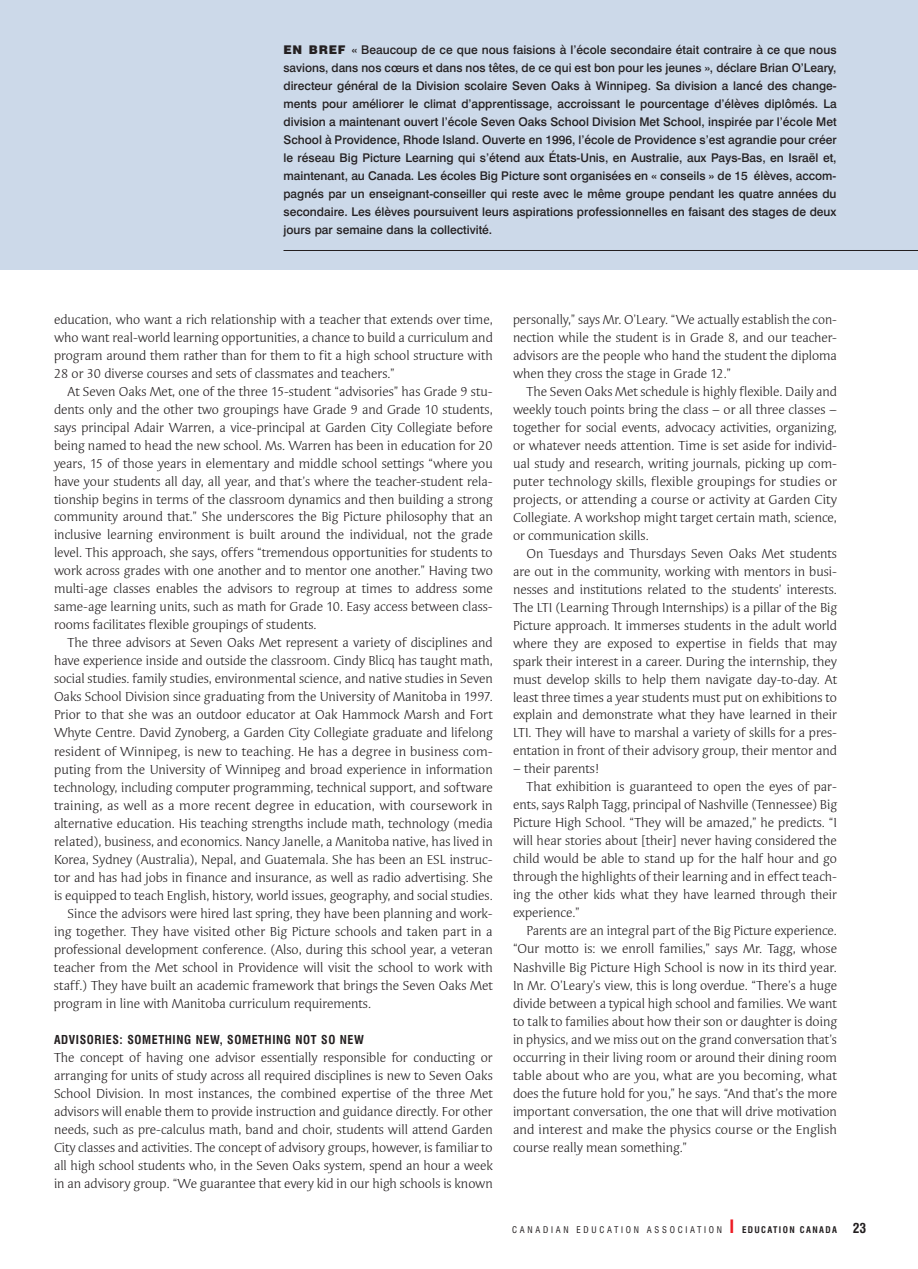
<style>
.page{position:relative;width:918px;height:1269px;background:#fff}
.page>*{position:absolute;margin:0;border:0;box-sizing:border-box;transform-origin:0 0}
.t1{font:13.5px/18px "Syndor ITC";color:#231f20;text-align:justify}
.t2{font:500 12px/18px "Swiss 721 BT";color:#231f20;text-align:justify}
.t3{font:700 condensed 12px "Swiss 721 BT";letter-spacing:.05em;color:#231f20}
.t4{font:condensed 9px "Swiss 721 BT";letter-spacing:.3em;color:#231f20}
.s1{font-weight:900}
.s2{font-weight:700;font-size:18px;color:#ed1c24}
.s3{font-weight:700}
.s4{font-weight:700;font-size:13.5px}
</style>
<div class="page">
<div style="left:0;top:0;width:918px;height:270px;background:#ccd9e9"></div>
<hr style="left:284px;top:250px;width:634px;height:1px;background:#231f20">
<p class="t2" style="left:283px;top:42px;width:555px"><span class="s1">EN BREF</span> « Beaucoup de ce que nous faisions à l’école secondaire était contraire à ce que nous savions, dans nos cœurs et dans nos têtes, de ce qui est bon pour les jeunes », déclare Brian O’Leary, directeur général de la Division scolaire Seven Oaks à Winnipeg. Sa division a lancé des change&shy;ments pour améliorer le climat d’apprentissage, accroissant le pourcentage d’élèves diplômés. La division a maintenant ouvert l’école Seven Oaks School Division Met School, inspirée par l’école Met School à Providence, Rhode Island. Ouverte en 1996, l’école de Providence s’est agrandie pour créer le réseau Big Picture Learning qui s’étend aux États-Unis, en Australie, aux Pays-Bas, en Israël et, maintenant, au Canada. Les écoles Big Picture sont organisées en « conseils » de 15 élèves, accom&shy;pagnés par un enseignant-conseiller qui reste avec le même groupe pendant les quatre années du secondaire. Les élèves poursuivent leurs aspirations professionnelles en faisant des stages de deux jours par semaine dans la collectivité.</p>
<p class="t1" style="left:54px;top:311px;width:440px">education, who want a rich relationship with a teacher that extends over time, who want real-world learning opportunities, a chance to build a curriculum and program around them rather than for them to fit a high school structure with 28 or 30 diverse courses and sets of classmates and teachers.”</p>
<p class="t1" style="left:54px;top:383px;width:440px;text-indent:14px">At Seven Oaks Met, one of the three 15-student “advisories” has Grade 9 stu&shy;dents only and the other two groupings have Grade 9 and Grade 10 students, says principal Adair Warren, a vice-principal at Garden City Collegiate before being named to head the new school. Ms. Warren has been in education for 20 years, 15 of those years in elementary and middle school settings “where you have your students all day, all year, and that’s where the teacher-student rela&shy;tionship begins in terms of the classroom dynamics and then building a strong community around that.” She underscores the Big Picture philosophy that an inclusive learning environment is built around the individual, not the grade level. This approach, she says, offers “tremendous opportunities for students to work across grades with one another and to mentor one another.” Having two multi-age classes enables the advisors to regroup at times to address some same-age learning units, such as math for Grade 10. Easy access between class&shy;rooms facilitates flexible groupings of students.</p>
<p class="t1" style="left:68px;top:635px;width:427px">The three advisors at Seven Oaks Met represent a variety of disciplines and</p>
<p class="t1" style="left:54px;top:653px;width:440px">have experience inside and outside the classroom. Cindy Blicq has taught math,</p>
<p class="t1" style="left:54px;top:671px;width:440px">social studies. family studies, environmental science, and native studies in Seven</p>
<p class="t1" style="left:54px;top:689px;width:440px">Oaks School Division since graduating from the University of Manitoba in 1997.</p>
<p class="t1" style="left:54px;top:707px;width:440px">Prior to that she was an outdoor educator at Oak Hammock Marsh and Fort</p>
<p class="t1" style="left:54px;top:725px;width:440px">Whyte Centre. David Zynoberg, a Garden City Collegiate graduate and lifelong</p>
<p class="t1" style="left:54px;top:743px;width:440px">resident of Winnipeg, is new to teaching. He has a degree in business com-</p>
<p class="t1" style="left:54px;top:761px;width:440px">puting from the University of Winnipeg and broad experience in information</p>
<p class="t1" style="left:54px;top:779px;width:440px">technology, including computer programming, technical support, and software</p>
<p class="t1" style="left:54px;top:797px;width:440px">training, as well as a more recent degree in education, with coursework in</p>
<p class="t1" style="left:54px;top:815px;width:440px">alternative education. His teaching strengths include math, technology (media</p>
<p class="t1" style="left:54px;top:833px;width:440px">related), business, and economics. Nancy Janelle, a Manitoba native, has lived in</p>
<p class="t1" style="left:54px;top:851px;width:440px">Korea, Sydney (Australia), Nepal, and Guatemala. She has been an ESL instruc-</p>
<p class="t1" style="left:54px;top:869px;width:440px">tor and has had jobs in finance and insurance, as well as radio advertising. She</p>
<p class="t1" style="left:54px;top:887px;width:440px">is equipped to teach English, history, world issues, geography, and social studies.</p>
<p class="t1" style="left:68px;top:905px;width:427px">Since the advisors were hired last spring, they have been planning and work-</p>
<p class="t1" style="left:54px;top:923px;width:440px">ing together. They have visited other Big Picture schools and taken part in a</p>
<p class="t1" style="left:54px;top:941px;width:440px">professional development conference. (Also, during this school year, a veteran</p>
<p class="t1" style="left:54px;top:959px;width:440px">teacher from the Met school in Providence will visit the school to work with</p>
<p class="t1" style="left:54px;top:977px;width:440px">staff.) They have built an academic framework that brings the Seven Oaks Met</p>
<p class="t1" style="left:54px;top:995px;width:319px">program in line with Manitoba curriculum requirements.</p>
<p class="t3" style="left:54px;top:1035px;width:312px">ADVISORIES: SOMETHING NEW, SOMETHING NOT SO NEW</p>
<p class="t1" style="left:54px;top:1049px;width:440px">The concept of having one advisor essentially responsible for conducting or arranging for units of study across all required disciplines is new to Seven Oaks School Division. In most instances, the combined expertise of the three Met advisors will enable them to provide instruction and guidance directly. For other needs, such as pre-calculus math, band and choir, students will attend Garden City classes and activities. The concept of advisory groups, however, is familiar to all high school students who, in the Seven Oaks system, spend an hour a week in an advisory group. “We guarantee that every kid in our high schools is known</p>
<p class="t1" style="left:513px;top:311px;width:326px">personally,” says Mr. O’Leary. “We actually establish the con&shy;nection while the student is in Grade 8, and our teacher&shy;advisors are the people who hand the student the diploma when they cross the stage in Grade 12.”</p>
<p class="t1" style="left:513px;top:383px;width:326px;text-indent:14px">The Seven Oaks Met schedule is highly flexible. Daily and weekly touch points bring the class – or all three classes – together for social events, advocacy activities, organizing, or whatever needs attention. Time is set aside for individ&shy;ual study and research, writing journals, picking up com&shy;puter technology skills, flexible groupings for studies or projects, or attending a course or activity at Garden City Collegiate. A workshop might target certain math, science, or communication skills.</p>
<p class="t1" style="left:513px;top:545px;width:326px;text-indent:14px">On Tuesdays and Thursdays Seven Oaks Met students are out in the community, working with mentors in busi&shy;nesses and institutions related to the students’ interests.<br>The LTI (Learning Through Internships) is a pillar of the Big Picture approach. It immerses students in the adult world where they are exposed to expertise in fields that may spark their interest in a career. During the internship, they must develop skills to help them navigate day-to-day. At least three times a year students must put on exhibitions to explain and demonstrate what they have learned in their LTI. They will have to marshal a variety of skills for a pres&shy;entation in front of their advisory group, their mentor and</p>
<p class="t1" style="left:513px;top:761px;width:88px">– their parents!</p>
<p class="t1" style="left:526px;top:779px;width:312px">That exhibition is guaranteed to open the eyes of par-</p>
<p class="t1" style="left:513px;top:797px;width:326px">ents, says Ralph Tagg, principal of Nashville (Tennessee) Big</p>
<p class="t1" style="left:513px;top:815px;width:325px">Picture High School. “They will be amazed,” he predicts. “I</p>
<p class="t1" style="left:513px;top:833px;width:325px">will hear stories about [their] never having considered the</p>
<p class="t1" style="left:513px;top:851px;width:326px">child would be able to stand up for the half hour and go</p>
<p class="t1" style="left:513px;top:869px;width:326px">through the highlights of their learning and in effect teach-</p>
<p class="t1" style="left:513px;top:887px;width:326px">ing the other kids what they have learned through their</p>
<p class="t1" style="left:513px;top:905px;width:68px">experience.”</p>
<p class="t1" style="left:526px;top:923px;width:312px">Parents are an integral part of the Big Picture experience.</p>
<p class="t1" style="left:513px;top:941px;width:326px">“Our motto is: we enroll families,” says Mr. Tagg, whose</p>
<p class="t1" style="left:513px;top:959px;width:326px">Nashville Big Picture High School is now in its third year.</p>
<p class="t1" style="left:513px;top:977px;width:326px">In Mr. O’Leary’s view, this is long overdue. “There’s a huge</p>
<p class="t1" style="left:513px;top:995px;width:325px">divide between a typical high school and families. We want</p>
<p class="t1" style="left:513px;top:1013px;width:326px">to talk to families about how their son or daughter is doing</p>
<p class="t1" style="left:513px;top:1031px;width:326px">in physics, and we miss out on the grand conversation that’s</p>
<p class="t1" style="left:513px;top:1049px;width:326px">occurring in their living room or around their dining room</p>
<p class="t1" style="left:513px;top:1067px;width:325px">table about who are you, what are you becoming, what</p>
<p class="t1" style="left:513px;top:1085px;width:326px">does the future hold for you,” he says. “And that’s the more</p>
<p class="t1" style="left:513px;top:1103px;width:326px">important conversation, the one that will drive motivation</p>
<p class="t1" style="left:513px;top:1121px;width:326px">and interest and make the physics course or the English</p>
<p class="t1" style="left:513px;top:1139px;width:176px">course really mean something.”</p>
<p class="t4" style="left:512px;top:1226px;width:356px">CANADIAN EDUCATION ASSOCIATION <span class="s2">I</span> <span class="s3">EDUCATION CANADA</span> <span class="s4">23</span></p>
</div>
